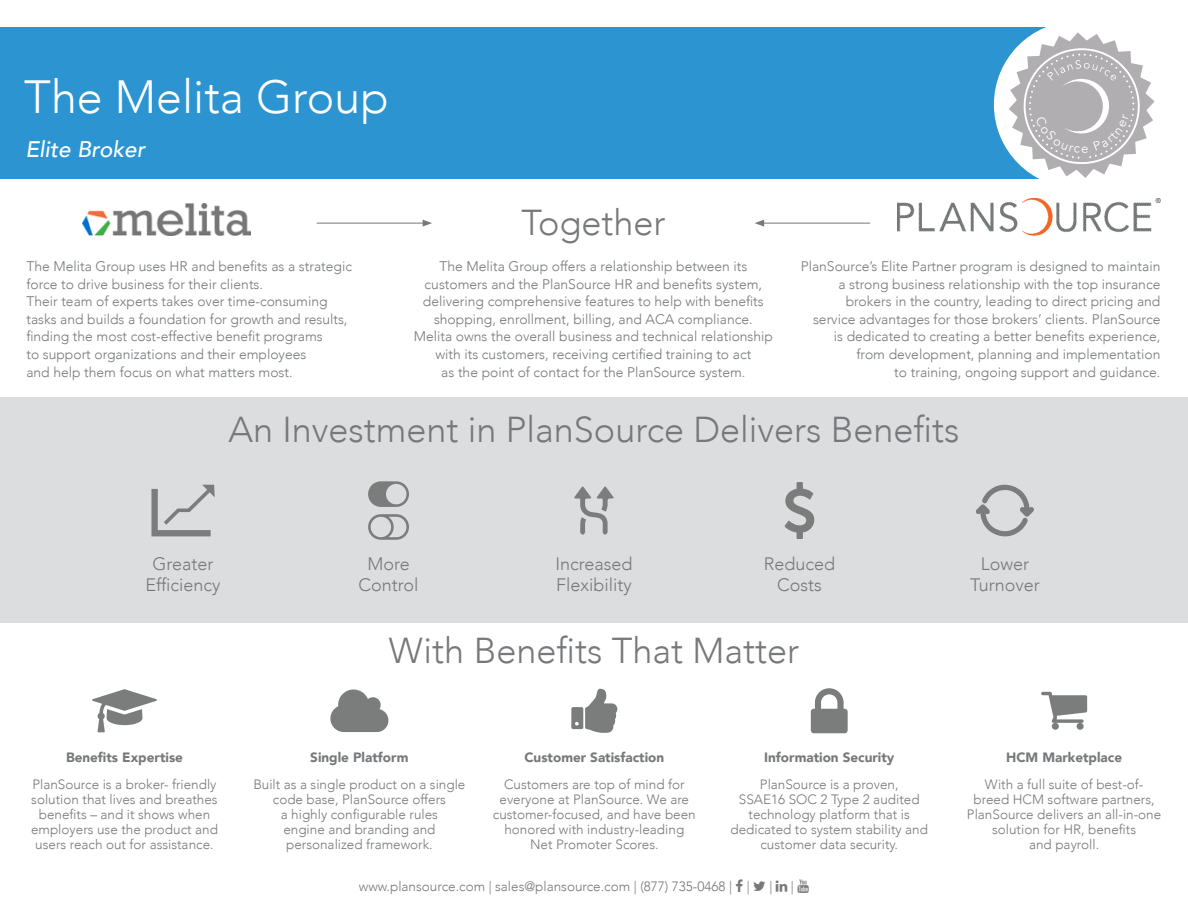
<style>
.page{position:relative;width:1188px;height:918px;background:#fff}
.page>*{position:absolute;margin:0;border:0;box-sizing:border-box;transform-origin:0 0}
.t1{font:300 46.5px "Avenir";color:#fff}
.t2{font:300 36px "Avenir";color:#76787b}
.titles{font:italic 500 22.5px "Avenir";color:#fff}
.t3{font:300 18px/21px "Avenir";color:#76787b;text-align:center}
.body_copy{font:300 13.8px/17.7px "Avenir";color:#76787b;text-align:center}
.titles-2{font:300 13.8px/17.7px "Avenir";color:#76787b;text-align:right}
.t4{font:300 13.5px/15px "Avenir";color:#76787b;text-align:center}
.t5{font:900 13.5px "Avenir";color:#76787b}
</style>
<div class="page">
<img style="left:897px;top:198px;width:263px;height:37px">
<hr style="left:762px;top:223px;width:108px;height:1px;background:#76787b">
<svg style="left:755px;top:220px;width:9px;height:7px"></svg>
<hr style="left:317px;top:223px;width:108px;height:1px;background:#76787b">
<svg style="left:423px;top:220px;width:9px;height:7px"></svg>
<img style="left:83px;top:204px;width:167px;height:32px">
<div style="left:0;top:27px;width:1076px;height:151px;background:#2b94d1"></div>
<div style="left:994px;top:21px;width:167px;height:167px;background:#fff;border-radius:50%"></div>
<svg style="left:92px;top:689px;width:65px;height:43px"></svg>
<svg style="left:330px;top:689px;width:58px;height:43px"></svg>
<svg style="left:571px;top:689px;width:46px;height:44px"></svg>
<svg style="left:811px;top:688px;width:37px;height:45px"></svg>
<div style="left:820px;top:711px;width:18px;height:21px;background:#7b7d7c"></div>
<svg style="left:1041px;top:692px;width:46px;height:38px"></svg>
<div style="left:0;top:397px;width:1188px;height:226px;background:#dcdddf"></div>
<svg style="left:151px;top:484px;width:64px;height:52px"></svg>
<svg style="left:368px;top:481px;width:41px;height:26px"></svg>
<svg style="left:368px;top:514px;width:41px;height:26px"></svg>
<svg style="left:574px;top:486px;width:40px;height:49px"></svg>
<svg style="left:785px;top:482px;width:29px;height:57px"></svg>
<svg style="left:976px;top:484px;width:58px;height:53px"></svg>
<svg style="left:1010px;top:34px;width:143px;height:142px"></svg>
<svg style="left:1019px;top:45px;width:121px;height:119px;background:#bebcbe"></svg>
<p class="t1" style="left:24px;top:70px;width:366px">The Melita Group</p>
<p class="titles" style="left:25px;top:136px;width:121px">Elite Broker</p>
<p class="body_copy" style="left:26px;top:257px;width:327px;text-align:left">The Melita Group uses HR and benefits as a strategic force to drive business for their clients.<br>Their team of experts takes over time-consuming tasks and builds a foundation for growth and results, finding the most cost-effective benefit programs<br>to support organizations and their employees<br>and help them focus on what matters most.</p>
<p class="t2" style="left:521px;top:201px;width:146px">Together</p>
<p class="body_copy" style="left:414px;top:257px;width:361px">The Melita Group offers a relationship between its customers and the PlanSource HR and benefits system, delivering comprehensive features to help with benefits shopping, enrollment, billing, and ACA compliance.<br>Melita owns the overall business and technical relationship with its customers, receiving certified training to act<br>as the point of contact for the PlanSource system.</p>
<p class="titles-2" style="left:801px;top:257px;width:361px">PlanSource’s Elite Partner program is designed to maintain a strong business relationship with the top insurance brokers in the country, leading to direct pricing and service advantages for those brokers’ clients. PlanSource is dedicated to creating a better benefits experience,<br>from development, planning and implementation<br>to training, ongoing support and guidance.</p>
<p class="t2" style="left:228px;top:409px;width:733px">An Investment in PlanSource Delivers Benefits</p>
<p class="t3" style="left:146px;top:554px;width:77px">Greater<br>Efficiency</p>
<p class="t3" style="left:359px;top:554px;width:62px">More<br>Control</p>
<p class="t3" style="left:555px;top:554px;width:79px;text-align:left">Increased<br>Flexibility</p>
<p class="t3" style="left:764px;top:554px;width:73px">Reduced<br>Costs</p>
<p class="t3" style="left:970px;top:554px;width:71px">Lower<br>Turnover</p>
<p class="t5" style="left:66px;top:746px;width:119px">Benefits Expertise</p>
<p class="t4" style="left:31px;top:777px;width:188px">PlanSource is a broker- friendly solution that lives and breathes benefits – and it shows when employers use the product and users reach out for assistance.</p>
<p class="t2" style="left:389px;top:629px;width:412px">With Benefits That Matter</p>
<p class="t5" style="left:310px;top:746px;width:100px">Single Platform</p>
<p class="t4" style="left:253px;top:777px;width:214px">Built as a single product on a single code base, PlanSource offers<br>a highly configurable rules<br>engine and branding and personalized framework.</p>
<p class="t5" style="left:524px;top:746px;width:141px">Customer Satisfaction</p>
<p class="t4" style="left:493px;top:777px;width:204px">Customers are top of mind for everyone at PlanSource. We are customer-focused, and have been honored with industry-leading<br>Net Promoter Scores.</p>
<p class="t5" style="left:764px;top:746px;width:132px">Information Security</p>
<p class="t4" style="left:730px;top:777px;width:199px">PlanSource is a proven,<br>SSAE16 SOC 2 Type 2 audited technology platform that is dedicated to system stability and customer data security.</p>
<p class="t4" style="left:359px;top:879px;width:392px">www.plansource.com | sales@plansource.com | (877) 735-0468 | |</p>
<p class="t4" style="left:769px;top:879px;width:4px">|</p>
<p class="t4" style="left:791px;top:879px;width:4px">|</p>
<p class="t5" style="left:1006px;top:746px;width:117px">HCM Marketplace</p>
<p class="t4" style="left:967px;top:777px;width:196px">With a full suite of best-of&shy;breed HCM software partners,<br>PlanSource delivers an all-in-one solution for HR, benefits<br>and payroll.</p>
</div>
